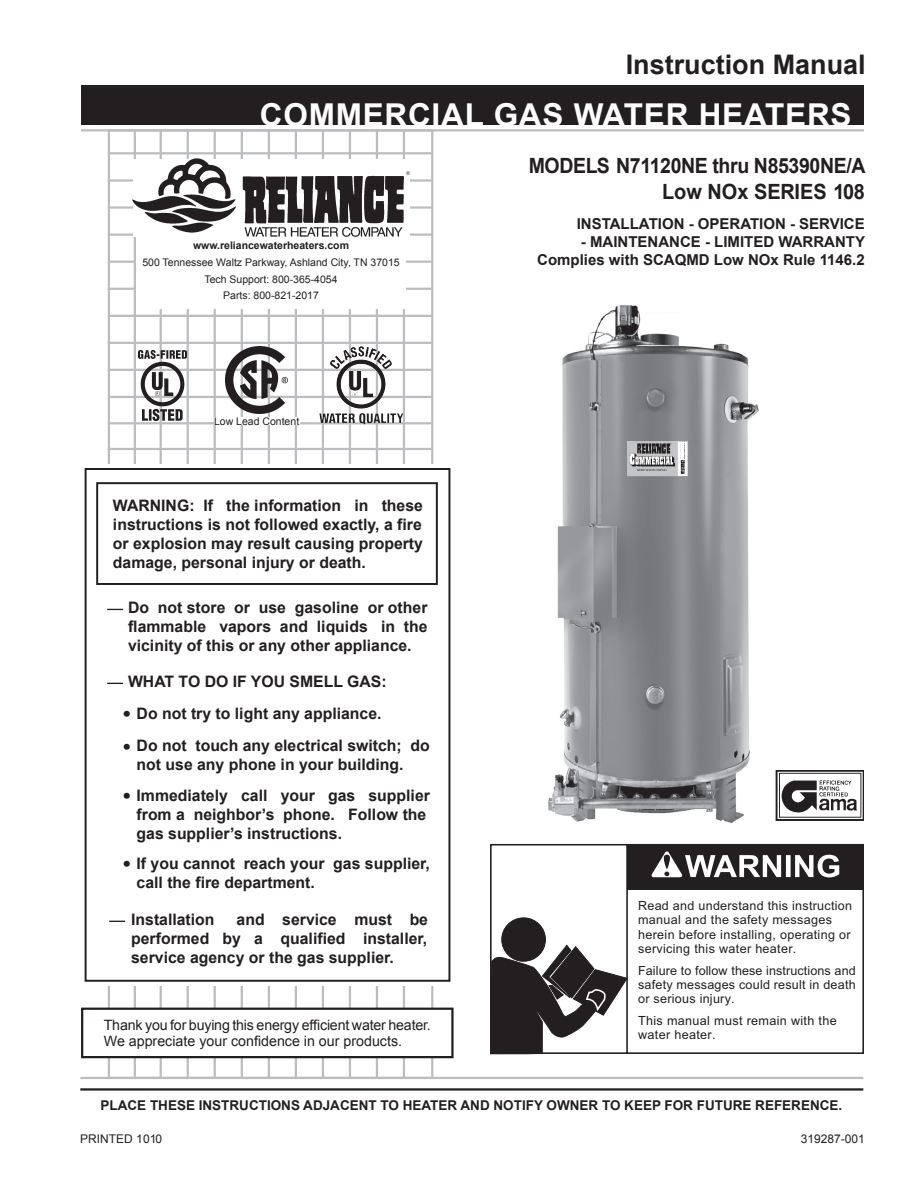
<style>
.page{position:relative;width:918px;height:1188px;background:#fff}
.page>*{position:absolute;margin:0;border:0;box-sizing:border-box;transform-origin:0 0}
.t1{font:700 31.5px "Arial";letter-spacing:.025em;color:#fff}
.t2{font:700 27px "Arial";color:#231f20}
.t3{font:700 21px/25.2px "Arial";letter-spacing:-.02em;color:#231f20;scale:.93 1}
.t4{font:700 21px/32.5px "Arial";letter-spacing:-.02em;color:#231f20}
.t5{font:700 21px "Arial";letter-spacing:-.02em;color:#231f20;scale:.95 1}
.t6{font:700 15.75px/18.9px "Arial";color:#231f20}
.t7{font:700 15px "Arial";color:#231f20}
.t8{font:14.25px/16.5px "Arial";letter-spacing:-.015em;color:#231f20}
.t9{font:700 13.5px "Arial";color:#231f20}
.t10{font:12.6px/14.2px "Arial";letter-spacing:.025em;color:#231f20}
.t11{font:12px "Arial";color:#231f20}
.t12{font:10.5px/16.6px "Arial";color:#231f20;text-align:center}
.t13{font:700 10.5px "Arial";color:#231f20}
</style>
<div class="page">
<hr style="left:134px;top:129px;width:2px;height:948px;background:#bcbdc0">
<hr style="left:160px;top:129px;width:2px;height:949px;background:#bcbdc0">
<hr style="left:187px;top:129px;width:2px;height:948px;background:#bcbdc0">
<hr style="left:214px;top:129px;width:2px;height:948px;background:#bcbdc0">
<hr style="left:241px;top:129px;width:2px;height:948px;background:#bcbdc0">
<hr style="left:268px;top:129px;width:2px;height:949px;background:#bcbdc0">
<hr style="left:295px;top:129px;width:2px;height:948px;background:#bcbdc0">
<hr style="left:322px;top:129px;width:2px;height:949px;background:#bcbdc0">
<hr style="left:349px;top:129px;width:2px;height:948px;background:#bcbdc0">
<hr style="left:376px;top:129px;width:2px;height:949px;background:#bcbdc0">
<hr style="left:403px;top:129px;width:2px;height:949px;background:#bcbdc0">
<hr style="left:108px;top:152px;width:324px;height:2px;background:#bcbdc0">
<hr style="left:108px;top:179px;width:324px;height:3px;background:#bcbdc0">
<hr style="left:108px;top:206px;width:324px;height:3px;background:#bcbdc0">
<hr style="left:108px;top:233px;width:324px;height:3px;background:#bcbdc0">
<hr style="left:108px;top:261px;width:324px;height:2px;background:#bcbdc0">
<hr style="left:108px;top:288px;width:324px;height:2px;background:#bcbdc0">
<hr style="left:108px;top:315px;width:324px;height:2px;background:#bcbdc0">
<hr style="left:108px;top:342px;width:324px;height:2px;background:#bcbdc0">
<hr style="left:108px;top:369px;width:324px;height:2px;background:#bcbdc0">
<hr style="left:108px;top:396px;width:324px;height:2px;background:#bcbdc0">
<hr style="left:108px;top:422px;width:324px;height:2px;background:#bcbdc0">
<hr style="left:108px;top:448px;width:324px;height:2px;background:#bcbdc0">
<div style="left:81px;top:85px;width:783px;height:40px;background:#231f20"></div>
<hr style="left:80px;top:1077px;width:783px;height:2px;background:#bcbdc0">
<hr style="left:81px;top:129px;width:783px;height:2px;background:#bcbdc0">
<hr style="left:80px;top:1088px;width:783px;height:3px;background:#231f20">
<div style="left:81px;top:1008px;width:373px;height:50px;background:#fff;border:2px solid #231f20"></div>
<div style="left:54px;top:465px;width:429px;height:521px;background:#fff"></div>
<div style="left:85px;top:468px;width:365px;height:514px;border:2px solid #231f20"></div>
<div style="left:96px;top:482px;width:342px;height:103px;border:2px solid #231f20"></div>
<svg style="left:107px;top:609px;width:16px;height:1px"></svg>
<svg style="left:107px;top:683px;width:16px;height:1px"></svg>
<svg style="left:109px;top:921px;width:16px;height:1px"></svg>
<svg style="left:490px;top:844px;width:374px;height:210px"></svg>
<svg style="left:651px;top:851px;width:188px;height:26px"></svg>
<div style="left:502px;top:918px;width:43px;height:43px;background:#231f20;border-radius:50%"></div>
<div style="left:501px;top:917px;width:45px;height:45px;border:1px solid #231f20;border-radius:50%"></div>
<svg style="left:490px;top:945px;width:138px;height:109px"></svg>
<img style="left:776px;top:770px;width:88px;height:51px">
<img style="left:226px;top:346px;width:62px;height:68px">
<div style="left:214px;top:417px;width:85px;height:8px;background:#fff"></div>
<img style="left:350px;top:346px;width:19px;height:12px">
<img style="left:138px;top:351px;width:49px;height:69px">
<div style="left:136px;top:232px;width:270px;height:77px;background:#fff"></div>
<img style="left:133px;top:159px;width:276px;height:78px">
<img style="left:549px;top:305px;width:210px;height:519px">
<h2 class="t2" style="left:626px;top:46px;width:242px">Instruction Manual</h2>
<h1 class="t1" style="left:260px;top:95px;width:593px">commercial gas water heaters</h1>
<p class="t13" style="left:193px;top:239px;width:157px">www.reliancewaterheaters.com</p>
<p class="t12" style="left:142px;top:254px;width:259px">500 Tennessee Waltz Parkway, Ashland City, TN 37015<br>Tech Support: 800-365-4054<br>Parts: 800-821-2017</p>
<p class="t12" style="left:214px;top:413px;width:87px">Low Lead Content</p>
<p class="t6" style="left:113px;top:497px;width:312px;text-align:justify">WARNING: If the information in these instructions is not followed exactly, a fire or explosion may result causing property damage, personal injury or death.</p>
<p class="t6" style="left:128px;top:599px;width:301px;text-align:justify">Do not store or use gasoline or other flammable vapors and liquids in the vicinity of this or any other appliance.</p>
<p class="t6" style="left:137px;top:666px;width:295px;line-height:32px;text-indent:-9px">WHAT TO DO IF YOU SMELL GAS:<br>Do not try to light any appliance.<br>Do not touch any electrical switch; do</p>
<p class="t6" style="left:137px;top:750px;width:295px;line-height:30.8px">not use any phone in your building.<br>Immediately call your gas supplier</p>
<p class="t6" style="left:137px;top:805px;width:291px">from a neighbor’s phone. Follow the gas supplier’s instructions.</p>
<p class="t6" style="left:137px;top:854px;width:295px">If you cannot reach your gas supplier, call the fire department.</p>
<p class="t6" style="left:131px;top:910px;width:85px">Installation</p>
<h3 class="t4" style="left:123px;top:698px;width:9px">• •</h3>
<h3 class="t4" style="left:123px;top:780px;width:9px">•</h3>
<h3 class="t4" style="left:123px;top:848px;width:9px">•</h3>
<p class="t6" style="left:131px;top:910px;width:298px;text-align:justify;text-indent:105px">and service must be performed by a qualified installer, service agency or the gas supplier.</p>
<p class="t8" style="left:104px;top:1017px;width:329px">Thank you for buying this energy efficient water heater.<br>We appreciate your confidence in our products.</p>
<h3 class="t3" style="left:529px;top:154px;width:16px">MODELS</h3>
<h3 class="t3" style="left:662px;top:154px;width:220px;text-indent:-46px">N71120NE thru N85390NE/A<br>Low NOx SERIES</h3>
<h3 class="t5" style="left:834px;top:177px;width:34px">108</h3>
<p class="t7" style="left:577px;top:213px;width:10px">INSTALLATION</p>
<p class="t7" style="left:689px;top:213px;width:20px">- OPERATION</p>
<p class="t7" style="left:790px;top:213px;width:21px">- SER</p>
<p class="t7" style="left:830px;top:213px;width:19px">VICE</p>
<p class="t7" style="left:581px;top:231px;width:21px">- MAINTENANCE</p>
<p class="t7" style="left:705px;top:231px;width:19px">- LIMITED</p>
<p class="t7" style="left:778px;top:231px;width:12px">WARRANTY</p>
<p class="t7" style="left:537px;top:249px;width:118px">Complies with SCA</p>
<p class="t7" style="left:675px;top:249px;width:192px">QMD Low NOx Rule 1146.2</p>
<p class="t10" style="left:638px;top:899px;width:216px">Read and understand this instruction manual and the safety messages herein before installing, operating or servicing this water heater.</p>
<p class="t10" style="left:638px;top:963px;width:219px;text-align:justify">Failure to follow these instructions and safety messages could result in death or serious injury.</p>
<p class="t10" style="left:638px;top:1013px;width:200px">This manual must remain with the water heater.</p>
<p class="t9" style="left:101px;top:1096px;width:743px">place these instructions adjacent to heater and notify owner to keep for future reference.</p>
<p class="t11" style="left:80px;top:1131px;width:83px">PRINTED 1010</p>
<p class="t11" style="left:801px;top:1131px;width:66px">319287-001</p>
</div>
